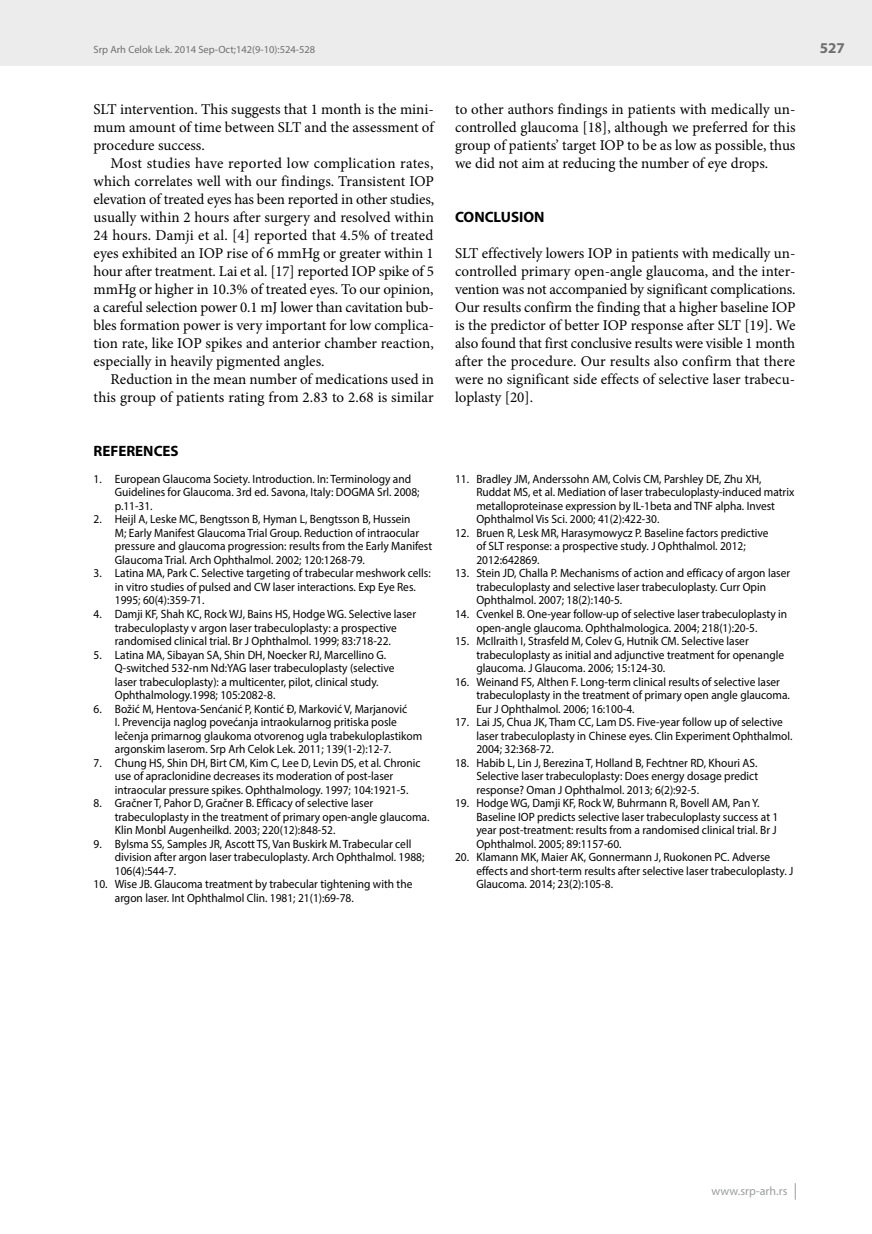
<style>
.page{position:relative;width:872px;height:1234px;background:#fff}
.page>*{position:absolute;margin:0;border:0;box-sizing:border-box;transform-origin:0 0}
.t1{font:15px/18px "Minion Pro";color:#000;text-align:justify}
.t2{font:700 15px "Myriad Pro";color:#000}
.t3{font:700 15px "Myriad Pro";color:#6f6f6e}
.t4{font:12px/13.5px "Myriad Pro";color:#000;scale:.95 1}
.t5{font:12px "Myriad Pro";letter-spacing:.005em;color:#9c9d9d}
.t6{font:10.5px "Myriad Pro";color:#6f6f6e}
</style>
<div class="page">
<div style="left:0;top:0;width:872px;height:66px;background:#ececed"></div>
<svg style="left:795px;top:1183px;width:1px;height:16px"></svg>
<p class="t6" style="left:94px;top:43px;width:223px">Srp Arh Celok Lek. 2014 Sep-Oct;142(9-10):524-528</p>
<p class="t3" style="left:820px;top:38px;width:26px">527</p>
<p class="t1" style="left:94px;top:100px;width:342px">SLT intervention. This suggests that 1 month is the mini&shy;mum amount of time between SLT and the assessment of procedure success.</p>
<p class="t1" style="left:94px;top:154px;width:342px;text-indent:17px">Most studies have reported low complication rates, which correlates well with our findings. Transistent IOP elevation of treated eyes has been reported in other studies, usually within 2 hours after surgery and resolved within 24 hours. Damji et al. [4] reported that 4.5% of treated eyes exhibited an IOP rise of 6 mmHg or greater within 1 hour after treatment. Lai et al. [17] reported IOP spike of 5 mmHg or higher in 10.3% of treated eyes. To our opinion, a careful selection power 0.1 mJ lower than cavitation bub&shy;bles formation power is very important for low complica&shy;tion rate, like IOP spikes and anterior chamber reaction, especially in heavily pigmented angles.</p>
<p class="t1" style="left:94px;top:370px;width:342px;text-align:right">Reduction in the mean number of medications used in this group of patients rating from 2.83 to 2.68 is similar</p>
<p class="t2" style="left:94px;top:441px;width:87px">REFERENCES</p>
<p class="t4" style="left:115px;top:472px;width:322px;text-indent:-21px">1. European Glaucoma Society. Introduction. In: Terminology and<br>Guidelines for Glaucoma. 3rd ed. Savona, Italy: DOGMA Srl. 2008; p.11-31.</p>
<p class="t4" style="left:115px;top:512px;width:335px;text-indent:-21px">2. Heijl A, Leske MC, Bengtsson B, Hyman L, Bengtsson B, Hussein<br>M; Early Manifest Glaucoma Trial Group. Reduction of intraocular pressure and glaucoma progression: results from the Early Manifest Glaucoma Trial. Arch Ophthalmol. 2002; 120:1268-79.</p>
<p class="t4" style="left:115px;top:566px;width:334px;text-indent:-21px">3. Latina MA, Park C. Selective targeting of trabecular meshwork cells: in vitro studies of pulsed and CW laser interactions. Exp Eye Res.<br>1995; 60(4):359-71.</p>
<p class="t4" style="left:94px;top:607px;width:341px;text-align:center">4. Damji KF, Shah KC, Rock WJ, Bains HS, Hodge WG. Selective laser trabeculoplasty v argon laser trabeculoplasty: a prospective randomised clinical trial. Br J Ophthalmol. 1999; 83:718-22.</p>
<p class="t4" style="left:115px;top:647px;width:296px;text-indent:-21px">5. Latina MA, Sibayan SA, Shin DH, Noecker RJ, Marcellino G.<br>Q-switched 532-nm Nd:YAG laser trabeculoplasty (selective laser trabeculoplasty): a multicenter, pilot, clinical study.<br>Ophthalmology.1998; 105:2082-8.</p>
<p class="t4" style="left:115px;top:701px;width:325px;text-indent:-21px">6. Božić M, Hentova-Senćanić P, Kontić Đ, Marković V, Marjanović<br>I. Prevencija naglog povećanja intraokularnog pritiska posle lečenja primarnog glaukoma otvorenog ugla trabekuloplastikom argonskim laserom. Srp Arh Celok Lek. 2011; 139(1-2):12-7.</p>
<p class="t4" style="left:115px;top:755px;width:323px;text-indent:-21px">7. Chung HS, Shin DH, Birt CM, Kim C, Lee D, Levin DS, et al. Chronic use of apraclonidine decreases its moderation of post-laser intraocular pressure spikes. Ophthalmology. 1997; 104:1921-5.</p>
<p class="t4" style="left:115px;top:796px;width:333px;text-indent:-21px">8. Gračner T, Pahor D, Gračner B. Efficacy of selective laser trabeculoplasty in the treatment of primary open-angle glaucoma.<br>Klin Monbl Augenheilkd. 2003; 220(12):848-52.</p>
<p class="t4" style="left:115px;top:836px;width:327px;text-indent:-21px">9. Bylsma SS, Samples JR, Ascott TS, Van Buskirk M. Trabecular cell division after argon laser trabeculoplasty. Arch Ophthalmol. 1988;<br>106(4):544-7.</p>
<p class="t4" style="left:115px;top:877px;width:315px;text-indent:-21px">10. Wise JB. Glaucoma treatment by trabecular tightening with the argon laser. Int Ophthalmol Clin. 1981; 21(1):69-78.</p>
<p class="t1" style="left:455px;top:100px;width:342px">to other authors findings in patients with medically un&shy;controlled glaucoma [18], although we preferred for this group of patients’ target IOP to be as low as possible, thus we did not aim at reducing the number of eye drops.</p>
<p class="t2" style="left:455px;top:207px;width:91px">CONCLUSION</p>
<p class="t1" style="left:455px;top:244px;width:342px">SLT effectively lowers IOP in patients with medically un&shy;controlled primary open-angle glaucoma, and the inter&shy;vention was not accompanied by significant complications.<br>Our results confirm the finding that a higher baseline IOP is the predictor of better IOP response after SLT [19]. We also found that first conclusive results were visible 1 month after the procedure. Our results also confirm that there were no significant side effects of selective laser trabecu&shy;loplasty [20].</p>
<p class="t4" style="left:476px;top:472px;width:336px;text-indent:-21px">11. Bradley JM, Anderssohn AM, Colvis CM, Parshley DE, Zhu XH, Ruddat MS, et al. Mediation of laser trabeculoplasty-induced matrix metalloproteinase expression by IL-1beta and TNF alpha. Invest Ophthalmol Vis Sci. 2000; 41(2):422-30.</p>
<p class="t4" style="left:476px;top:526px;width:309px;text-indent:-21px">12. Bruen R, Lesk MR, Harasymowycz P. Baseline factors predictive of SLT response: a prospective study. J Ophthalmol. 2012;<br>2012:642869.</p>
<p class="t4" style="left:476px;top:566px;width:332px;text-indent:-21px">13. Stein JD, Challa P. Mechanisms of action and efficacy of argon laser trabeculoplasty and selective laser trabeculoplasty. Curr Opin<br>Ophthalmol. 2007; 18(2):140-5.</p>
<p class="t4" style="left:476px;top:607px;width:329px;text-indent:-21px">14. Cvenkel B. One-year follow-up of selective laser trabeculoplasty in open-angle glaucoma. Ophthalmologica. 2004; 218(1):20-5.</p>
<p class="t4" style="left:476px;top:634px;width:325px;text-indent:-21px">15. McIlraith I, Strasfeld M, Colev G, Hutnik CM. Selective laser trabeculoplasty as initial and adjunctive treatment for openangle glaucoma. J Glaucoma. 2006; 15:124-30.</p>
<p class="t4" style="left:476px;top:674px;width:331px;text-indent:-21px">16. Weinand FS, Althen F. Long-term clinical results of selective laser trabeculoplasty in the treatment of primary open angle glaucoma.<br>Eur J Ophthalmol. 2006; 16:100-4.</p>
<p class="t4" style="left:476px;top:715px;width:334px;text-indent:-21px">17. Lai JS, Chua JK, Tham CC, Lam DS. Five-year follow up of selective laser trabeculoplasty in Chinese eyes. Clin Experiment Ophthalmol.<br>2004; 32:368-72.</p>
<p class="t4" style="left:476px;top:755px;width:298px;text-align:justify;text-indent:-21px">18. Habib L, Lin J, Berezina T, Holland B, Fechtner RD, Khouri AS.<br>Selective laser trabeculoplasty: Does energy dosage predict response? Oman J Ophthalmol. 2013; 6(2):92-5.</p>
<p class="t4" style="left:476px;top:796px;width:319px;text-indent:-21px">19. Hodge WG, Damji KF, Rock W, Buhrmann R, Bovell AM, Pan Y.<br>Baseline IOP predicts selective laser trabeculoplasty success at 1 year post-treatment: results from a randomised clinical trial. Br J Ophthalmol. 2005; 89:1157-60.</p>
<p class="t4" style="left:476px;top:850px;width:335px;text-indent:-21px">20. Klamann MK, Maier AK, Gonnermann J, Ruokonen PC. Adverse effects and short-term results after selective laser trabeculoplasty. J<br>Glaucoma. 2014; 23(2):105-8.</p>
<p class="t5" style="left:711px;top:1183px;width:77px">www.srp-arh.rs</p>
</div>
